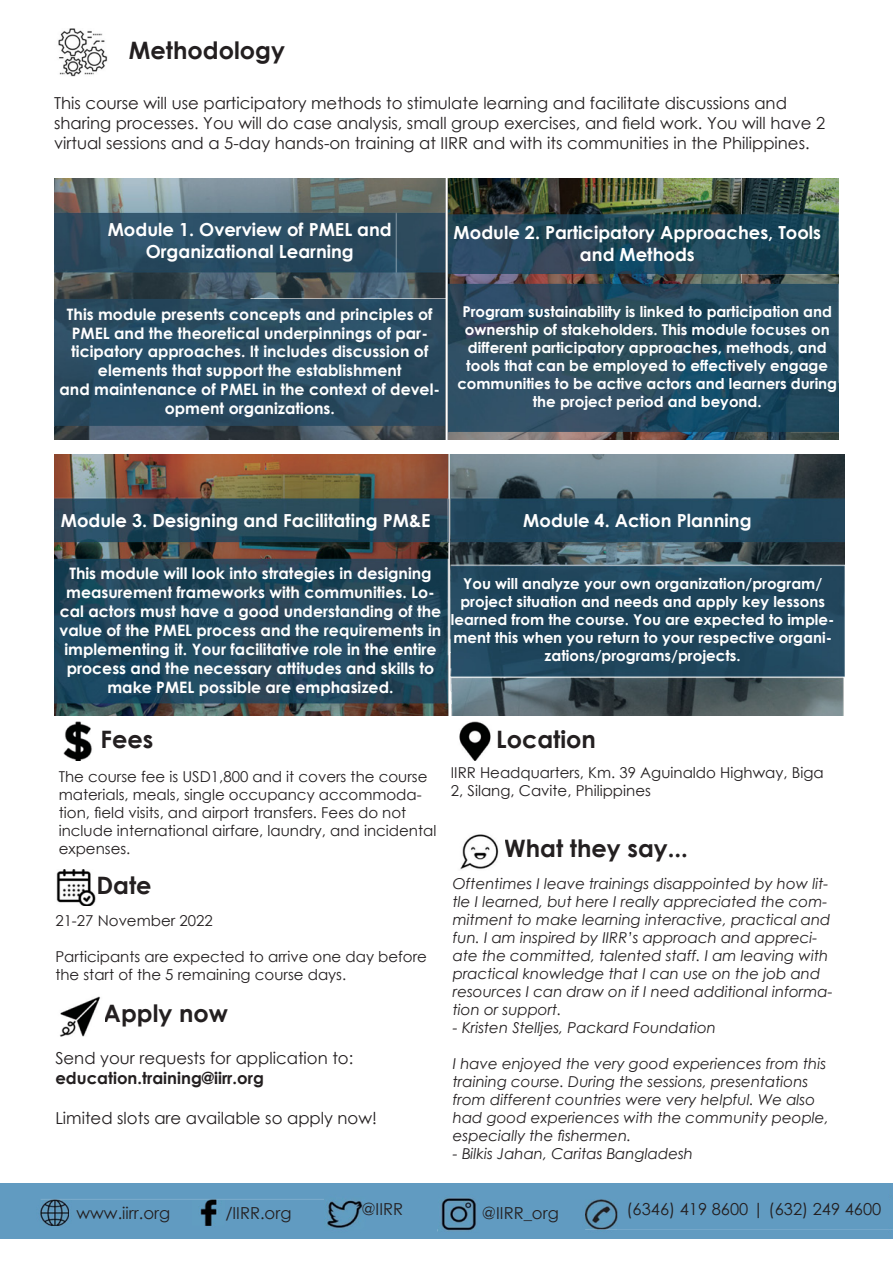
<style>
.page{position:relative;width:893px;height:1263px;background:#fff}
.page>*{position:absolute;margin:0;border:0;box-sizing:border-box;transform-origin:0 0}
.t1{font:700 24px "Century Gothic";color:#231f20}
.t2{font:700 18px/21.6px "Century Gothic";color:#fff;text-align:center}
.t3{font:16.5px/19.8px "Century Gothic";color:#231f20}
.t4{font:700 16.5px "Century Gothic";color:#231f20}
.t5{font:700 15.75px/18.9px "Century Gothic";color:#fff;text-align:center}
.t6{font:italic 15px/18px "Century Gothic";color:#231f20}
.t7{font:700 15px/18px "Century Gothic";color:#fff;text-align:center}
.t8{font:15px/18px "Century Gothic";color:#231f20}
</style>
<div class="page">
<div style="left:1px;top:1183px;width:892px;height:55px;background:#619bc1"></div>
<img style="left:54px;top:454px;width:790px;height:262px">
<img style="left:55px;top:178px;width:784px;height:262px">
<img style="left:58px;top:28px;width:50px;height:48px">
<img style="left:63px;top:721px;width:29px;height:40px">
<img style="left:459px;top:721px;width:32px;height:40px">
<img style="left:56px;top:869px;width:40px;height:36px">
<img style="left:60px;top:996px;width:41px;height:41px">
<img style="left:460px;top:834px;width:39px;height:36px">
<p class="t1" style="left:129px;top:32px;width:157px">Methodology</p>
<p class="t3" style="left:54px;top:93px;width:773px">This course will use participatory methods to stimulate learning and facilitate discussions and sharing processes. You will do case analysis, small group exercises, and field work. You will have 2 virtual sessions and a 5-day hands-on training at IIRR and with its communities in the Philippines.</p>
<p class="t2" style="left:108px;top:218px;width:286px">Module 1. Overview of PMEL and</p>
<p class="t2" style="left:146px;top:240px;width:210px">Organizational Learning</p>
<p class="t2" style="left:454px;top:221px;width:369px">Module 2. Participatory Approaches, Tools and Methods</p>
<p class="t5" style="left:67px;top:304px;width:367px">This module presents concepts and principles of PMEL and the theoretical underpinnings of par&shy;ticipatory approaches. It includes discussion of elements that support the establishment</p>
<p class="t5" style="left:60px;top:379px;width:382px">and maintenance of PMEL in the context of devel&shy;opment organizations.</p>
<p class="t7" style="left:457px;top:302px;width:381px">Program sustainability is linked to participation and ownership of stakeholders. This module focuses on different participatory approaches, methods, and tools that can be employed to effectively engage communities to be active actors and learners during the project period and beyond.</p>
<p class="t2" style="left:61px;top:508px;width:371px">Module 3. Designing and Facilitating PM&amp;E</p>
<p class="t2" style="left:523px;top:508px;width:230px">Module 4. Action Planning</p>
<p class="t5" style="left:60px;top:563px;width:383px">This module will look into strategies in designing measurement frameworks with communities. Lo&shy;cal actors must have a good understanding of the value of the PMEL process and the requirements in implementing it. Your facilitative role in the entire process and the necessary attitudes and skills to make PMEL possible are emphasized.</p>
<p class="t7" style="left:451px;top:574px;width:385px">You will analyze your own organization/program/ project situation and needs and apply key lessons learned from the course. You are expected to imple&shy;ment this when you return to your respective organi&shy;zations/programs/projects.</p>
<p class="t1" style="left:101px;top:721px;width:54px">Fees</p>
<p class="t8" style="left:59px;top:767px;width:379px">The course fee is USD1,800 and it covers the course materials, meals, single occupancy accommoda&shy;tion, field visits, and airport transfers. Fees do not include international airfare, laundry, and incidental expenses.</p>
<p class="t1" style="left:96px;top:867px;width:57px">Date</p>
<p class="t8" style="left:55px;top:911px;width:159px">21-27 November 2022</p>
<p class="t8" style="left:55px;top:947px;width:373px">Participants are expected to arrive one day before the start of the 5 remaining course days.</p>
<p class="t1" style="left:103px;top:995px;width:126px">Apply now</p>
<p class="t3" style="left:55px;top:1048px;width:299px">Send your requests for application to:</p>
<p class="t4" style="left:55px;top:1065px;width:210px">education.training@iirr.org</p>
<p class="t3" style="left:55px;top:1107px;width:323px">Limited slots are available so apply now!</p>
<p class="t1" style="left:496px;top:721px;width:101px">Location</p>
<p class="t8" style="left:451px;top:763px;width:374px">IIRR Headquarters, Km. 39 Aguinaldo Highway, Biga<br>2, Silang, Cavite, Philippines</p>
<p class="t1" style="left:504px;top:830px;width:185px">What they say...</p>
<p class="t6" style="left:453px;top:874px;width:381px">Oftentimes I leave trainings disappointed by how lit&shy;tle I learned, but here I really appreciated the com&shy;mitment to make learning interactive, practical and fun. I am inspired by IIRR’s approach and appreci&shy;ate the committed, talented staff. I am leaving with practical knowledge that I can use on the job and resources I can draw on if I need additional informa&shy;tion or support.</p>
<p class="t6" style="left:453px;top:1018px;width:265px">- Kristen Stelljes, Packard Foundation</p>
<p class="t6" style="left:453px;top:1054px;width:377px">I have enjoyed the very good experiences from this training course. During the sessions, presentations from different countries were very helpful. We also had good experiences with the community people, especially the fishermen.</p>
<p class="t6" style="left:453px;top:1144px;width:242px">- Bilkis Jahan, Caritas Bangladesh</p>
<p class="t3" style="left:77px;top:1202px;width:95px">www.iirr.org</p>
<p class="t3" style="left:225px;top:1202px;width:68px">/IIRR.org</p>
<p class="t3" style="left:361px;top:1199px;width:43px">@IIRR</p>
<p class="t3" style="left:482px;top:1202px;width:78px">@IIRR_org</p>
<p class="t3" style="left:626px;top:1199px;width:256px">(6346) 419 8600 | (632) 249 4600</p>
</div>
